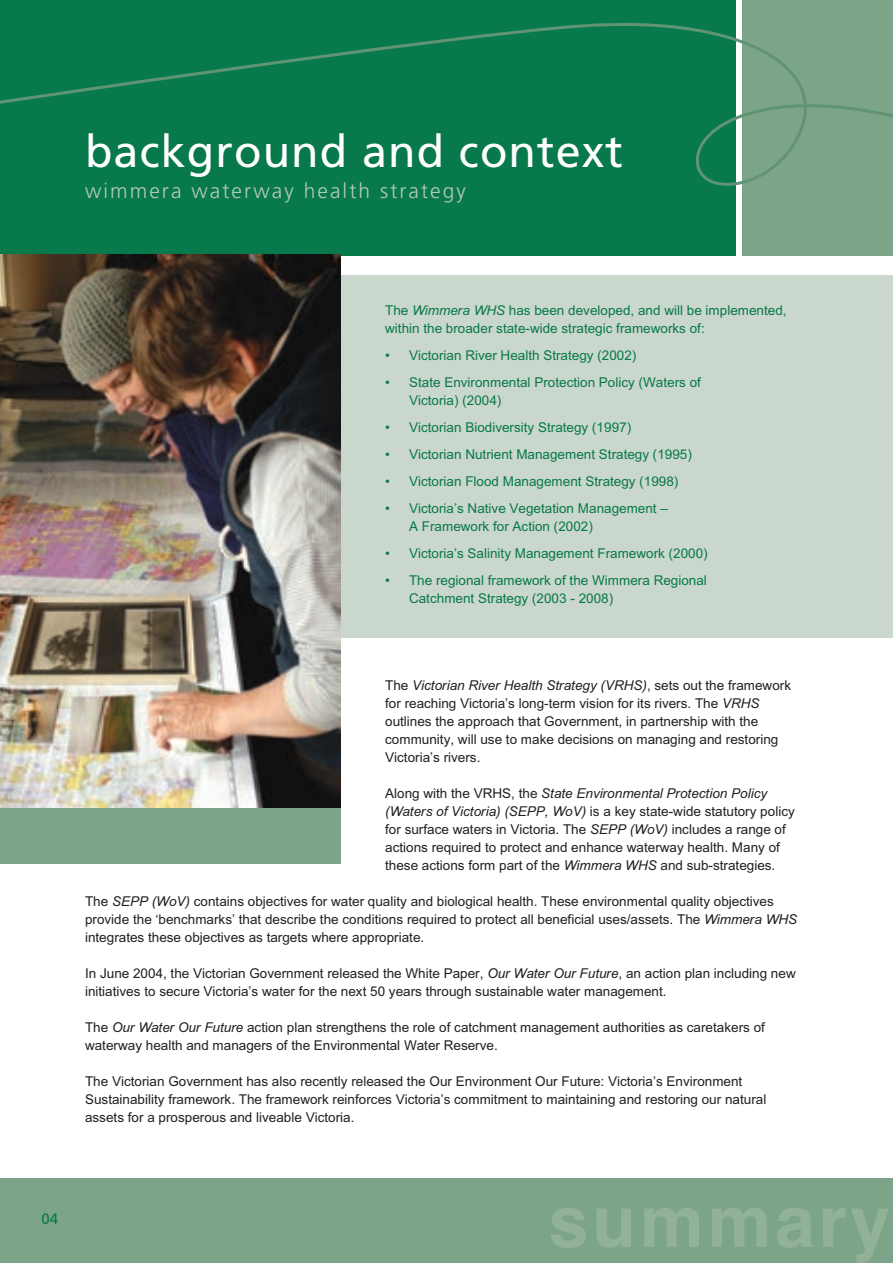
<style>
.page{position:relative;width:893px;height:1263px;background:#fff}
.page>*{position:absolute;margin:0;border:0;box-sizing:border-box;transform-origin:0 0}
.t1{font:700 72px "Helvetica";letter-spacing:.05em;color:#91b199}
.t2{font:45px "Frutiger";letter-spacing:.025em;color:#fff}
.t3{font:300 21px "Frutiger";letter-spacing:.1em;color:#b4c9b8}
.t4{font:15px "Frutiger";color:#07794a}
.t5{font:13.5px/18px "Arial";color:#231f20}
.t6{font:13.5px/18px "Arial";color:#07794a}
.s1{font-style:italic}
</style>
<div class="page">
<div style="left:0;top:0;width:736px;height:255px;background:#07794a"></div>
<div style="left:330px;top:275px;width:562px;height:362px;background:#cad7cc"></div>
<div style="left:742px;top:0;width:151px;height:255px;background:#7ca488"></div>
<svg style="left:0;top:22px;width:893px;height:164px"></svg>
<div style="left:0;top:1178px;width:893px;height:85px;background:#7ca488"></div>
<img style="left:0;top:255px;width:340px;height:553px">
<div style="left:0;top:808px;width:340px;height:55px;background:#7ca488"></div>
<h2 class="t2" style="left:85px;top:133px;width:539px">background and context</h2>
<h3 class="t3" style="left:85px;top:182px;width:382px">wimmera waterway health strategy</h3>
<p class="t6" style="left:385px;top:301px;width:403px">The <span class="s1">Wimmera WHS</span> has been developed, and will be implemented, within the broader state-wide strategic frameworks of:</p>
<p class="t6" style="left:385px;top:346px;width:253px">• Victorian River Health Strategy (2002)</p>
<p class="t6" style="left:409px;top:373px;width:293px;text-indent:-24px">• State Environmental Protection Policy (Waters of<br>Victoria) (2004)</p>
<p class="t6" style="left:385px;top:418px;width:247px">• Victorian Biodiversity Strategy (1997)</p>
<p class="t6" style="left:385px;top:445px;width:308px">• Victorian Nutrient Management Strategy (1995)</p>
<p class="t6" style="left:385px;top:472px;width:295px">• Victorian Flood Management Strategy (1998)</p>
<p class="t6" style="left:409px;top:499px;width:260px;text-indent:-24px">• Victoria’s Native Vegetation Management –<br>A Framework for Action (2002)</p>
<p class="t6" style="left:385px;top:544px;width:324px">• Victoria’s Salinity Management Framework (2000)</p>
<p class="t6" style="left:409px;top:571px;width:299px;text-indent:-24px">• The regional framework of the Wimmera Regional<br>Catchment Strategy (2003 - 2008)</p>
<p class="t5" style="left:385px;top:676px;width:407px">The <span class="s1">Victorian River Health Strategy (VRHS)</span>, sets out the framework for reaching Victoria’s long-term vision for its rivers. The <span class="s1">VRHS </span>outlines the approach that Government, in partnership with the community, will use to make decisions on managing and restoring Victoria’s rivers.</p>
<p class="t5" style="left:385px;top:784px;width:411px">Along with the VRHS, the <span class="s1">State Environmental Protection Policy (Waters of Victoria) (SEPP, WoV)</span> is a key state-wide statutory policy for surface waters in Victoria. The <span class="s1">SEPP (WoV)</span> includes a range of actions required to protect and enhance waterway health. Many of these actions form part of the <span class="s1">Wimmera WHS</span> and sub-strategies.</p>
<p class="t5" style="left:85px;top:892px;width:714px">The <span class="s1">SEPP (WoV)</span> contains objectives for water quality and biological health. These environmental quality objectives provide the ‘benchmarks’ that describe the conditions required to protect all beneficial uses/assets. The <span class="s1">Wimmera WHS </span>integrates these objectives as targets where appropriate.</p>
<p class="t5" style="left:85px;top:964px;width:712px">In June 2004, the Victorian Government released the White Paper, <span class="s1">Our Water Our Future</span>, an action plan including new initiatives to secure Victoria’s water for the next 50 years through sustainable water management.</p>
<p class="t5" style="left:85px;top:1018px;width:681px">The <span class="s1">Our Water Our Future</span> action plan strengthens the role of catchment management authorities as caretakers of waterway health and managers of the Environmental Water Reserve.</p>
<p class="t5" style="left:85px;top:1072px;width:683px">The Victorian Government has also recently released the Our Environment Our Future: Victoria’s Environment<br>Sustainability framework. The framework reinforces Victoria’s commitment to maintaining and restoring our natural assets for a prosperous and liveable Victoria.</p>
<p class="t4" style="left:41px;top:1212px;width:18px">04</p>
<h1 class="t1" style="left:548px;top:1180px;width:343px">summary</h1>
</div>
